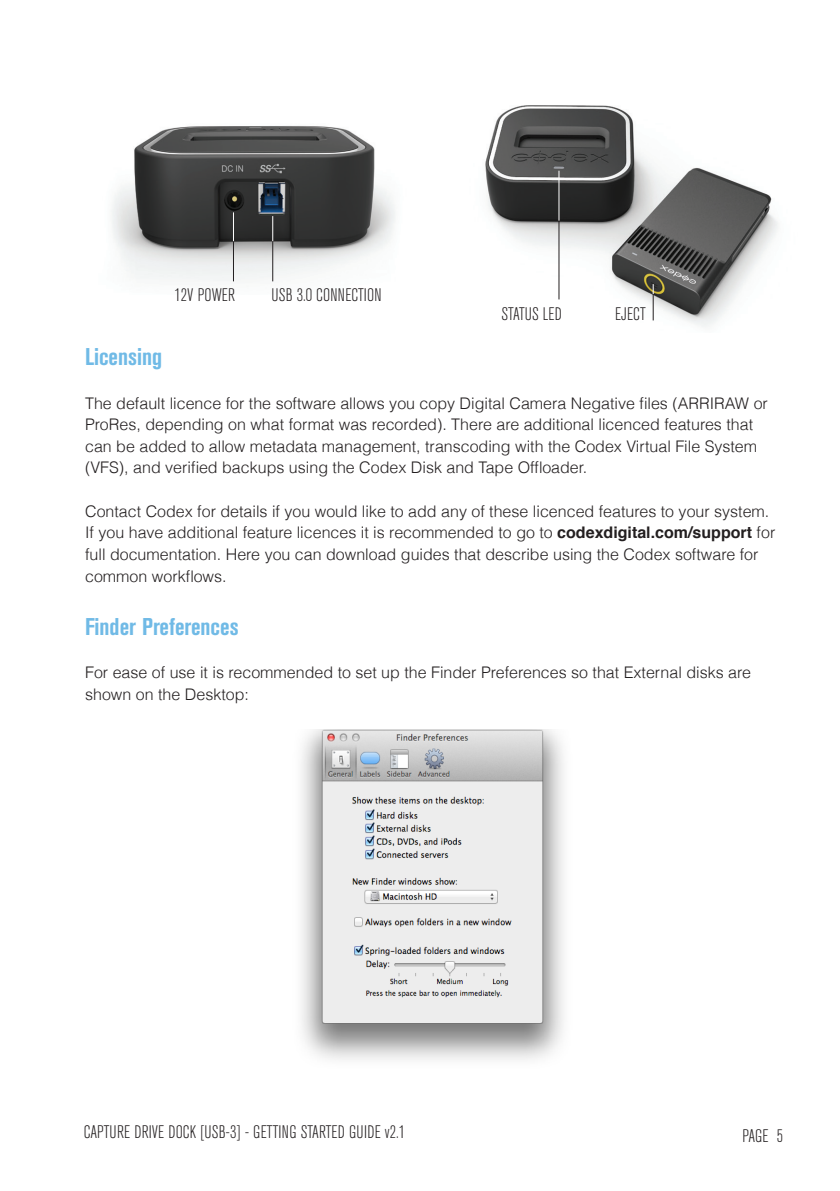
<style>
.page{position:relative;width:840px;height:1191px;background:#fff}
.page>*{position:absolute;margin:0;border:0;box-sizing:border-box;transform-origin:0 0}
.Heading_1{font:700 condensed 24px "Akzidenz Grotesk BE";color:#70bae6}
.t1{font:300 condensed 18px "Akzidenz Grotesk BE";color:#231f20}
.t2{font:300 16px/21.6px "Helvetica";color:#231f20}
.s1{font-weight:700}
</style>
<div class="page">
<img style="left:485px;top:105px;width:293px;height:222px">
<img style="left:111px;top:126px;width:284px;height:156px">
<img style="left:301px;top:729px;width:263px;height:331px">
<hr style="left:233px;top:238px;width:1px;height:43px;background:#231f20">
<hr style="left:272px;top:238px;width:1px;height:43px;background:#231f20">
<hr style="left:558px;top:216px;width:1px;height:83px;background:#231f20">
<svg style="left:233px;top:212px;width:1px;height:29px"></svg>
<svg style="left:272px;top:216px;width:1px;height:25px"></svg>
<hr style="left:558px;top:171px;width:1px;height:50px;background:#fff">
<svg style="left:652px;top:284px;width:1px;height:36px"></svg>
<p class="t1" style="left:174px;top:285px;width:62px">12V POWER</p>
<p class="t1" style="left:271px;top:285px;width:111px">USB 3.0 CONNECTION</p>
<p class="t1" style="left:501px;top:304px;width:62px">STATUS LED</p>
<p class="t1" style="left:615px;top:304px;width:32px">EJECT</p>
<p class="Heading_1" style="left:85px;top:343px;width:79px">Licensing</p>
<p class="t2" style="left:85px;top:392px;width:684px">The default licence for the software allows you copy Digital Camera Negative files (ARRIRAW or ProRes, depending on what format was recorded). There are additional licenced features that can be added to allow metadata management, transcoding with the Codex Virtual File System (VFS), and verified backups using the Codex Disk and Tape Offloader.</p>
<p class="t2" style="left:85px;top:500px;width:691px">Contact Codex for details if you would like to add any of these licenced features to your system.<br>If you have additional feature licences it is recommended to go to <span class="s1">codexdigital.com/support</span> for full documentation. Here you can download guides that describe using the Codex software for common workflows.</p>
<p class="Heading_1" style="left:85px;top:613px;width:155px">Finder Preferences</p>
<p class="t2" style="left:85px;top:661px;width:667px">For ease of use it is recommended to set up the Finder Preferences so that External disks are shown on the Desktop:</p>
<p class="t1" style="left:84px;top:1122px;width:323px">CAPTURE DRIVE DOCK [USB-3] - GETTING STARTED GUIDE v2.1</p>
<p class="t1" style="left:742px;top:1126px;width:42px">PAGE 5</p>
</div>
